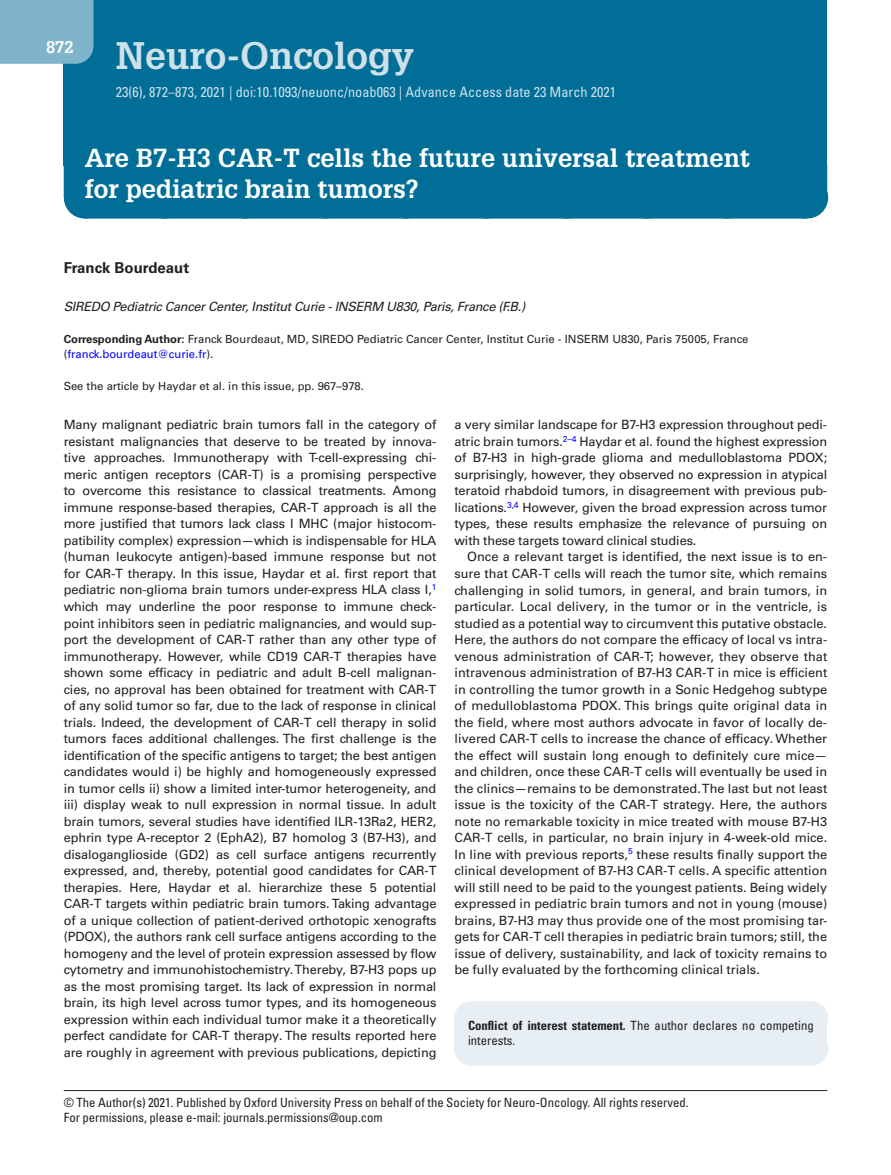
<style>
.page{position:relative;width:891px;height:1175px;background:#fff}
.page>*{position:absolute;margin:0;border:0;box-sizing:border-box;transform-origin:0 0}
.t1{font:700 37.5px "Glypha LT Std";color:#cee0ea}
.t2{font:700 25.5px/31.5px "Glypha LT Std";color:#fff}
.t3{font:700 16.5px "Glypha LT Std";color:#fff}
.t4{font:700 15px "Univers LT Std";color:#231f20}
.t5{font:condensed 14.25px "Univers LT Std";color:#cee0ea}
.t6{font:12.75px/16.5px "Univers LT Std";letter-spacing:-.01em;color:#231f20;text-align:justify}
.t7{font:condensed 12.75px/15px "Univers LT Std";color:#231f20}
.t8{font:italic 12.75px "Univers LT Std";letter-spacing:-.025em;color:#231f20}
.t9{font:11.25px/15px "Univers LT Std";color:#231f20}
.s1{font-weight:700}
.s2{color:#00f}
</style>
<div class="page">
<div style="left:64px;top:0;width:763px;height:166px;background:#006e96"></div>
<div style="left:0;top:0;width:94px;height:64px;background:#7fb4ca"></div>
<hr style="left:64px;top:1090px;width:763px;height:1px;background:#231f20">
<div style="left:64px;top:164px;width:763px;height:33px;background:#006e96"></div>
<div style="left:85px;top:177px;width:721px;height:42px;background:#006e96"></div>
<svg style="left:165px;top:218px;width:601px;height:1px"></svg>
<hr style="left:806px;top:177px;width:1px;height:42px;background:#006e96">
<div style="left:454px;top:1013px;width:373px;height:39px;background:#e8eff4"></div>
<div style="left:471px;top:1001px;width:340px;height:33px;background:#e8eff4"></div>
<hr style="left:811px;top:1001px;width:1px;height:33px;background:#e8eff4">
<div style="left:471px;top:1032px;width:340px;height:33px;background:#e8eff4"></div>
<hr style="left:811px;top:1032px;width:1px;height:33px;background:#e8eff4">
<p class="t3" style="left:46px;top:37px;width:29px">872</p>
<h1 class="t1" style="left:116px;top:32px;width:299px">Neuro-Oncology</h1>
<p class="t5" style="left:116px;top:83px;width:502px">23(6), 872–873, 2021 | doi:10.1093/neuonc/noab063 | Advance Access date 23 March 2021</p>
<h2 class="t2" style="left:85px;top:141px;width:667px">Are B7-H3 CAR-T cells the future universal treatment for pediatric brain tumors?</h2>
<p class="t4" style="left:64px;top:259px;width:127px">Franck Bourdeaut</p>
<p class="t8" style="left:64px;top:299px;width:463px">SIREDO Pediatric Cancer Center, Institut Curie - INSERM U830, Paris, France (F.B.)</p>
<p class="t9" style="left:64px;top:332px;width:686px"><span class="s1">Corresponding Author:</span> Franck Bourdeaut, MD, SIREDO Pediatric Cancer Center, Institut Curie - INSERM U830, Paris 75005, France (<span class="s2">franck.bourdeaut@curie.fr</span>).</p>
<p class="t9" style="left:64px;top:379px;width:302px">See the article by Haydar et al. in this issue, pp. 967–978.</p>
<p class="t6" style="left:64px;top:417px;width:374px">Many malignant pediatric brain tumors fall in the category of resistant malignancies that deserve to be treated by innova&shy;tive approaches. Immunotherapy with T-cell-expressing chi&shy;meric antigen receptors (CAR-T) is a promising perspective to overcome this resistance to classical treatments. Among immune response-based therapies, CAR-T approach is all the more justified that tumors lack class I MHC (major histocom&shy;patibility complex) expression—which is indispensable for HLA (human leukocyte antigen)-based immune response but not for CAR-T therapy. In this issue, Haydar et al. first report that pediatric non-glioma brain tumors under-express HLA class I,<sup>1 </sup>which may underline the poor response to immune check&shy;point inhibitors seen in pediatric malignancies, and would sup&shy;port the development of CAR-T rather than any other type of immunotherapy. However, while CD19 CAR-T therapies have shown some efficacy in pediatric and adult B-cell malignan&shy;cies, no approval has been obtained for treatment with CAR-T of any solid tumor so far, due to the lack of response in clinical trials. Indeed, the development of CAR-T cell therapy in solid tumors faces additional challenges. The first challenge is the identification of the specific antigens to target; the best antigen candidates would i) be highly and homogeneously expressed in tumor cells ii) show a limited inter-tumor heterogeneity, and iii) display weak to null expression in normal tissue. In adult brain tumors, several studies have identified ILR-13Ra2, HER2, ephrin type A-receptor 2 (EphA2), B7 homolog 3 (B7-H3), and disaloganglioside (GD2) as cell surface antigens recurrently expressed, and, thereby, potential good candidates for CAR-T therapies. Here, Haydar et al. hierarchize these 5 potential CAR-T targets within pediatric brain tumors. Taking advantage of a unique collection of patient-derived orthotopic xenografts (PDOX), the authors rank cell surface antigens according to the homogeny and the level of protein expression assessed by flow cytometry and immunohistochemistry. Thereby, B7-H3 pops up as the most promising target. Its lack of expression in normal brain, its high level across tumor types, and its homogeneous expression within each individual tumor make it a theoretically perfect candidate for CAR-T therapy. The results reported here are roughly in agreement with previous publications, depicting</p>
<p class="t6" style="left:454px;top:417px;width:374px">a very similar landscape for B7-H3 expression throughout pedi&shy;atric brain tumors.<sup>2–4</sup> Haydar et al. found the highest expression of B7-H3 in high-grade glioma and medulloblastoma PDOX; surprisingly, however, they observed no expression in atypical teratoid rhabdoid tumors, in disagreement with previous pub&shy;lications.<sup>3</sup><sup>,</sup><sup>4</sup> However, given the broad expression across tumor types, these results emphasize the relevance of pursuing on with these targets toward clinical studies.</p>
<p class="t6" style="left:455px;top:549px;width:374px;text-indent:13px">Once a relevant target is identified, the next issue is to en&shy;sure that CAR-T cells will reach the tumor site, which remains challenging in solid tumors, in general, and brain tumors, in particular. Local delivery, in the tumor or in the ventricle, is studied as a potential way to circumvent this putative obstacle.<br>Here, the authors do not compare the efficacy of local vs intra&shy;venous administration of CAR-T; however, they observe that intravenous administration of B7-H3 CAR-T in mice is efficient in controlling the tumor growth in a Sonic Hedgehog subtype of medulloblastoma PDOX. This brings quite original data in the field, where most authors advocate in favor of locally de&shy;livered CAR-T cells to increase the chance of efficacy. Whether the effect will sustain long enough to definitely cure mice— and children, once these CAR-T cells will eventually be used in the clinics—remains to be demonstrated. The last but not least issue is the toxicity of the CAR-T strategy. Here, the authors note no remarkable toxicity in mice treated with mouse B7-H3<br>CAR-T cells, in particular, no brain injury in 4-week-old mice.<br>In line with previous reports,<sup>5</sup> these results finally support the clinical development of B7-H3 CAR-T cells. A specific attention will still need to be paid to the youngest patients. Being widely expressed in pediatric brain tumors and not in young (mouse) brains, B7-H3 may thus provide one of the most promising tar&shy;gets for CAR-T cell therapies in pediatric brain tumors; still, the issue of delivery, sustainability, and lack of toxicity remains to be fully evaluated by the forthcoming clinical trials.</p>
<p class="t7" style="left:468px;top:1017px;width:347px"><span class="s1">Conflict of interest statement.</span> The author declares no competing interests.</p>
<p class="t7" style="left:64px;top:1095px;width:626px">© The Author(s) 2021. Published by Oxford University Press on behalf of the Society for Neuro-Oncology. All rights reserved.<br>For permissions, please e-mail: journals.permissions@oup.com</p>
</div>
